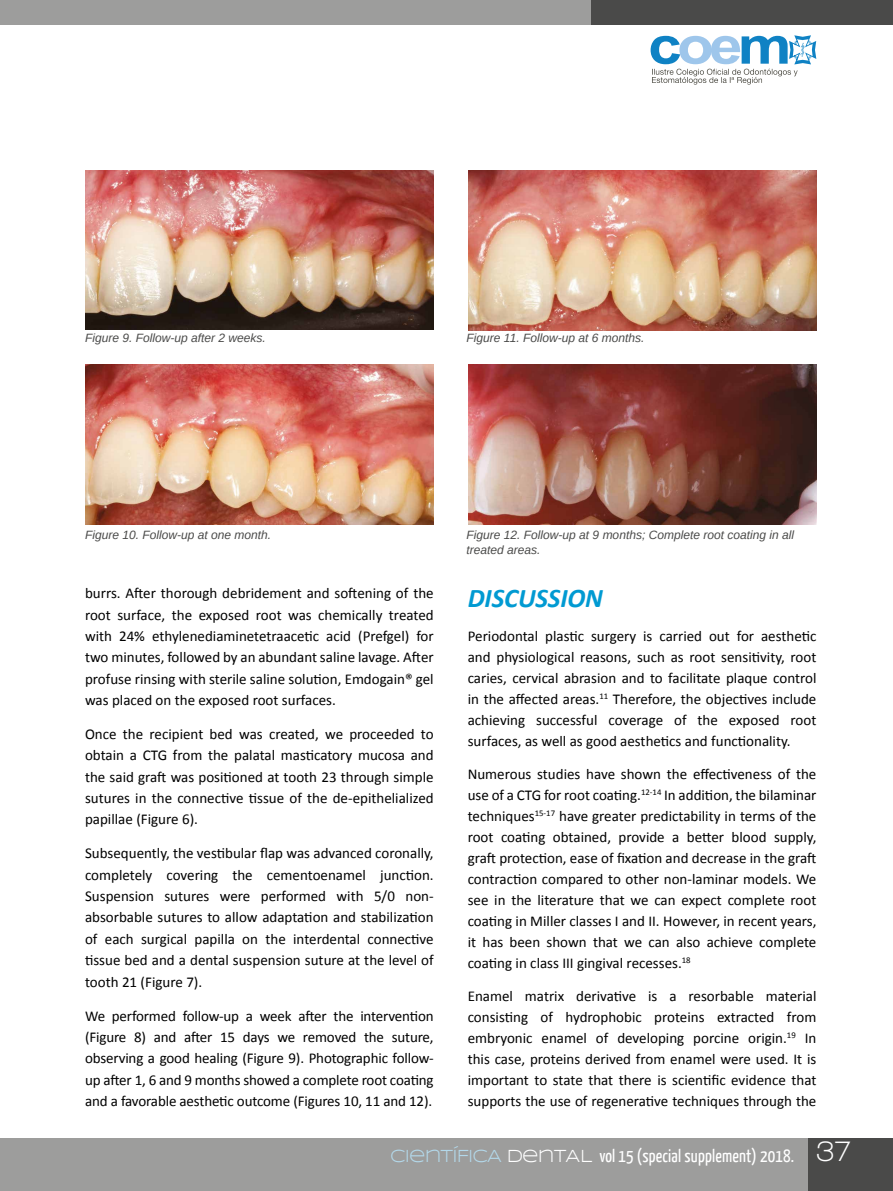
<style>
.page{position:relative;width:893px;height:1191px;background:#fff}
.page>*{position:absolute;margin:0;border:0;box-sizing:border-box;transform-origin:0 0}
.t1{font:italic 700 27px "Calibri";letter-spacing:-.005em;color:#019ad2}
.t2{font:18px "Yanone Kaffeesatz";letter-spacing:.01em;color:#fff}
.t3{font:15px/21.3px "Calibri";color:#000;text-align:justify}
.t4{font:italic 12px/14.4px "Arimo";color:#4a4a49}
.s1{font-family:"Syncopate";color:#b3d8ea}
.s2{font-family:"Syncopate"}
.s3{font-family:"Walkway";font-weight:700;font-size:30px}
</style>
<div class="page">
<div style="left:0;top:1138px;width:893px;height:53px;background:#9d9d9c"></div>
<div style="left:808px;top:1138px;width:85px;height:53px;background:#4a4a49"></div>
<div style="left:0;top:0;width:893px;height:25px;background:#9d9d9c"></div>
<div style="left:591px;top:0;width:302px;height:25px;background:#4a4a49"></div>
<svg style="left:651px;top:35px;width:165px;height:50px"></svg>
<img style="left:85px;top:170px;width:349px;height:160px">
<img style="left:85px;top:364px;width:349px;height:161px">
<img style="left:468px;top:170px;width:349px;height:160px">
<img style="left:468px;top:364px;width:348px;height:161px">
<p class="t4" style="left:85px;top:330px;width:182px">Figure 9. Follow-up after 2 weeks.</p>
<p class="t4" style="left:467px;top:330px;width:179px">Figure 11. Follow-up at 6 months.</p>
<p class="t4" style="left:85px;top:528px;width:188px">Figure 10. Follow-up at one month.</p>
<p class="t4" style="left:467px;top:528px;width:329px">Figure 12. Follow-up at 9 months; Complete root coating in all treated areas.</p>
<p class="t3" style="left:85px;top:582px;width:350px">burrs. After thorough debridement and softening of the root surface, the exposed root was chemically treated with 24% ethylenediaminetetraacetic acid (Prefgel) for two minutes, followed by an abundant saline lavage. After profuse rinsing with sterile saline solution, Emdogain® gel was placed on the exposed root surfaces.</p>
<p class="t3" style="left:85px;top:723px;width:350px">Once the recipient bed was created, we proceeded to obtain a CTG from the palatal masticatory mucosa and the said graft was positioned at tooth 23 through simple sutures in the connective tissue of the de-epithelialized papillae (Figure 6).</p>
<p class="t3" style="left:85px;top:843px;width:350px">Subsequently, the vestibular flap was advanced coronally, completely covering the cementoenamel junction.<br>Suspension sutures were performed with 5/0 non&shy;absorbable sutures to allow adaptation and stabilization of each surgical papilla on the interdental connective tissue bed and a dental suspension suture at the level of tooth 21 (Figure 7).</p>
<p class="t3" style="left:85px;top:1005px;width:350px">We performed follow-up a week after the intervention (Figure 8) and after 15 days we removed the suture, observing a good healing (Figure 9). Photographic follow&shy;up after 1, 6 and 9 months showed a complete root coating and a favorable aesthetic outcome (Figures 10, 11 and 12).</p>
<h1 class="t1" style="left:468px;top:581px;width:137px">DISCUSSION</h1>
<p class="t3" style="left:468px;top:625px;width:350px;line-height:20.9px">Periodontal plastic surgery is carried out for aesthetic and physiological reasons, such as root sensitivity, root caries, cervical abrasion and to facilitate plaque control in the affected areas.<sup>11</sup> Therefore, the objectives include achieving successful coverage of the exposed root surfaces, as well as good aesthetics and functionality.</p>
<p class="t3" style="left:468px;top:764px;width:350px;line-height:20.9px">Numerous studies have shown the effectiveness of the use of a CTG for root coating.<sup>12-14</sup> In addition, the bilaminar techniques<sup>15-17</sup> have greater predictability in terms of the root coating obtained, provide a better blood supply, graft protection, ease of fixation and decrease in the graft contraction compared to other non-laminar models. We see in the literature that we can expect complete root coating in Miller classes I and II. However, in recent years, it has been shown that we can also achieve complete coating in class III gingival recesses.<sup>18</sup></p>
<p class="t3" style="left:468px;top:986px;width:350px;line-height:20.9px">Enamel matrix derivative is a resorbable material consisting of hydrophobic proteins extracted from embryonic enamel of developing porcine origin.<sup>19</sup> In this case, proteins derived from enamel were used. It is important to state that there is scientific evidence that supports the use of regenerative techniques through the</p>
<p class="t2" style="left:390px;top:1144px;width:463px"><span class="s1">CIENTÍFICA</span> <span class="s2">DENTAL</span> vol 15 (special supplement) 2018. <span class="s3">37</span></p>
</div>
